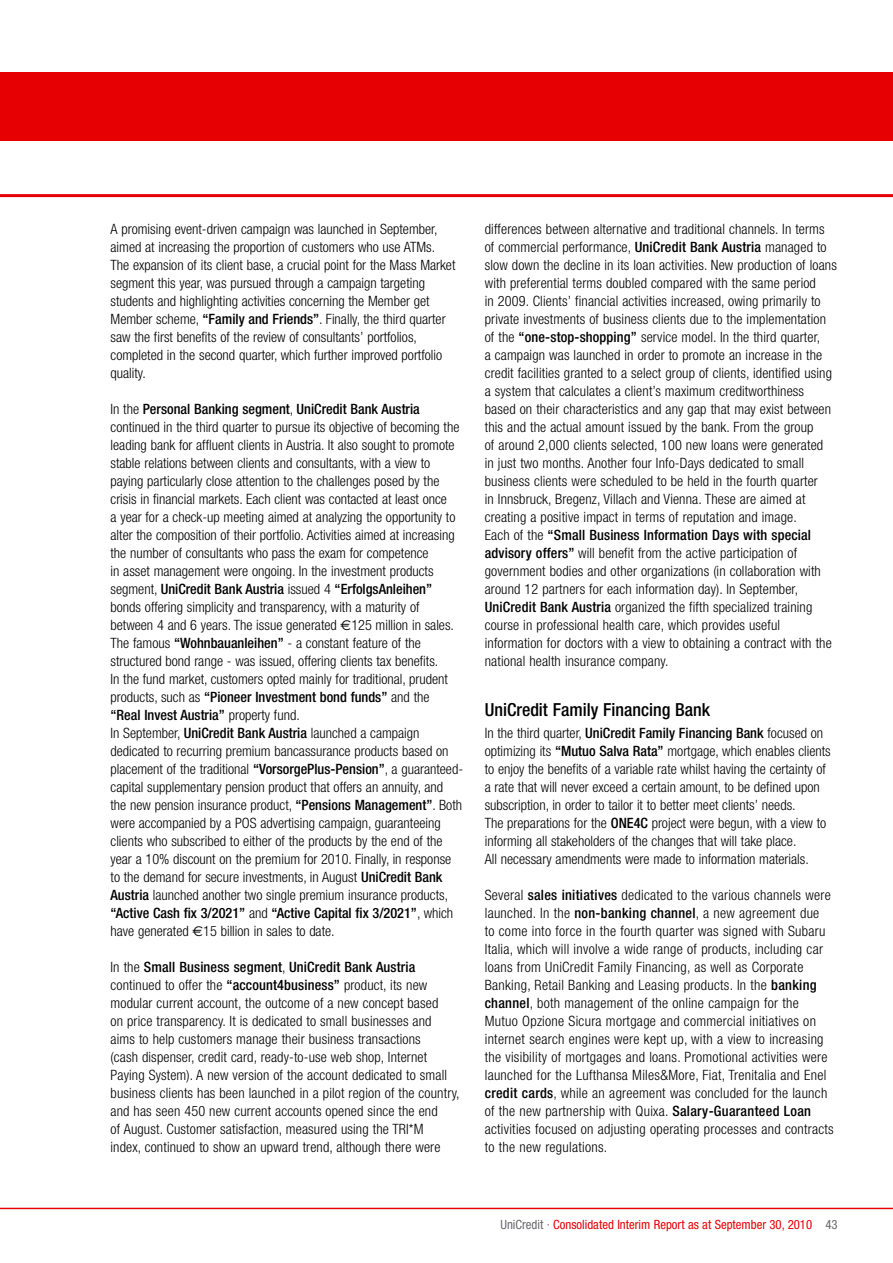
<style>
.page{position:relative;width:893px;height:1263px;background:#fff}
.page>*{position:absolute;margin:0;border:0;box-sizing:border-box;transform-origin:0 0}
.t1{font:500 condensed 18px "Helvetica Neue";color:#000}
.t2{font:300 condensed 14.25px/18px "Helvetica Neue";letter-spacing:.01em;color:#000}
.t3{font:condensed 12.75px "Helvetica Neue";color:#e60004}
.s1{font-weight:500}
.s2{font-family:"Euro Sans";font-weight:400;font-stretch:normal}
.s3{color:#68676c}
</style>
<div class="page">
<div style="left:0;top:72px;width:893px;height:68px;background:#e60004"></div>
<hr style="left:0;top:194px;width:893px;height:3px;background:#e60004">
<hr style="left:0;top:1208px;width:893px;height:1px;background:#e60004">
<p class="t2" style="left:111px;top:221px;width:346px">A promising event-driven campaign was launched in September, aimed at increasing the proportion of customers who use ATMs.<br>The expansion of its client base, a crucial point for the Mass Market segment this year, was pursued through a campaign targeting students and highlighting activities concerning the Member get Member scheme, <span class="s1">“Family and Friends”</span>. Finally, the third quarter saw the first benefits of the review of consultants’ portfolios, completed in the second quarter, which further improved portfolio quality.</p>
<p class="t2" style="left:111px;top:401px;width:354px">In the <span class="s1">Personal Banking segment</span>, <span class="s1">UniCredit Bank Austria </span>continued in the third quarter to pursue its objective of becoming the leading bank for affluent clients in Austria. It also sought to promote stable relations between clients and consultants, with a view to paying particularly close attention to the challenges posed by the crisis in financial markets. Each client was contacted at least once<br>a year for a check-up meeting aimed at analyzing the opportunity to alter the composition of their portfolio. Activities aimed at increasing the number of consultants who pass the exam for competence<br>in asset management were ongoing. In the investment products segment, <span class="s1">UniCredit Bank Austria</span> issued 4 <span class="s1">“ErfolgsAnleihen” </span>bonds offering simplicity and transparency, with a maturity of between 4 and 6 years. The issue generated <span class="s2">€</span>125 million in sales.<br>The famous <span class="s1">“Wohnbauanleihen”</span> - a constant feature of the structured bond range - was issued, offering clients tax benefits.<br>In the fund market, customers opted mainly for traditional, prudent products, such as <span class="s1">“Pioneer Investment bond funds”</span> and the <span class="s1">“Real Invest Austria”</span> property fund.<br>In September, <span class="s1">UniCredit Bank Austria</span> launched a campaign dedicated to recurring premium bancassurance products based on placement of the traditional <span class="s1">“VorsorgePlus-Pension”</span>, a guaranteed&shy;capital supplementary pension product that offers an annuity, and<br>the new pension insurance product, <span class="s1">“Pensions Management”</span>. Both were accompanied by a POS advertising campaign, guaranteeing clients who subscribed to either of the products by the end of the year a 10% discount on the premium for 2010. Finally, in response to the demand for secure investments, in August <span class="s1">UniCredit Bank Austria</span> launched another two single premium insurance products, <span class="s1">“Active Cash fix 3/2021”</span> and <span class="s1">“Active Capital fix 3/2021”</span>, which have generated <span class="s2">€</span>15 billion in sales to date.</p>
<p class="t2" style="left:111px;top:959px;width:351px">In the <span class="s1">Small Business segment</span>, <span class="s1">UniCredit Bank Austria </span>continued to offer the <span class="s1">“account4business”</span> product, its new modular current account, the outcome of a new concept based<br>on price transparency. It is dedicated to small businesses and<br>aims to help customers manage their business transactions<br>(cash dispenser, credit card, ready-to-use web shop, Internet Paying System). A new version of the account dedicated to small business clients has been launched in a pilot region of the country, and has seen 450 new current accounts opened since the end<br>of August. Customer satisfaction, measured using the TRI*M<br>index, continued to show an upward trend, although there were</p>
<p class="t2" style="left:485px;top:221px;width:354px">differences between alternative and traditional channels. In terms of commercial performance, <span class="s1">UniCredit Bank Austria</span> managed to slow down the decline in its loan activities. New production of loans with preferential terms doubled compared with the same period<br>in 2009. Clients’ financial activities increased, owing primarily to private investments of business clients due to the implementation of the <span class="s1">“one-stop-shopping”</span> service model. In the third quarter,<br>a campaign was launched in order to promote an increase in the credit facilities granted to a select group of clients, identified using a system that calculates a client’s maximum creditworthiness based on their characteristics and any gap that may exist between this and the actual amount issued by the bank. From the group<br>of around 2,000 clients selected, 100 new loans were generated<br>in just two months. Another four Info-Days dedicated to small business clients were scheduled to be held in the fourth quarter<br>in Innsbruck, Bregenz, Villach and Vienna. These are aimed at creating a positive impact in terms of reputation and image.<br>Each of the <span class="s1">“Small Business Information Days with special advisory offers”</span> will benefit from the active participation of government bodies and other organizations (in collaboration with around 12 partners for each information day). In September, <span class="s1">UniCredit Bank Austria</span> organized the fifth specialized training course in professional health care, which provides useful information for doctors with a view to obtaining a contract with the national health insurance company.</p>
<p class="t1" style="left:485px;top:703px;width:227px">UniCredit Family Financing Bank</p>
<p class="t2" style="left:485px;top:725px;width:347px">In the third quarter, <span class="s1">UniCredit Family Financing Bank</span> focused on optimizing its <span class="s1">“Mutuo Salva Rata”</span> mortgage, which enables clients to enjoy the benefits of a variable rate whilst having the certainty of a rate that will never exceed a certain amount, to be defined upon subscription, in order to tailor it to better meet clients’ needs.<br>The preparations for the <span class="s1">ONE4C</span> project were begun, with a view to informing all stakeholders of the changes that will take place.<br>All necessary amendments were made to information materials.</p>
<p class="t2" style="left:485px;top:887px;width:351px">Several <span class="s1">sales initiatives</span> dedicated to the various channels were launched. In the <span class="s1">non-banking channel</span>, a new agreement due<br>to come into force in the fourth quarter was signed with Subaru Italia, which will involve a wide range of products, including car loans from UniCredit Family Financing, as well as Corporate Banking, Retail Banking and Leasing products. In the <span class="s1">banking channel</span>, both management of the online campaign for the Mutuo Opzione Sicura mortgage and commercial initiatives on internet search engines were kept up, with a view to increasing the visibility of mortgages and loans. Promotional activities were launched for the Lufthansa Miles&amp;More, Fiat, Trenitalia and Enel <span class="s1">credit cards</span>, while an agreement was concluded for the launch of the new partnership with Quixa. <span class="s1">Salary-Guaranteed Loan </span>activities focused on adjusting operating processes and contracts to the new regulations.</p>
<p class="t3" style="left:500px;top:1220px;width:339px"><span class="s3">UniCredit ·</span> Consolidated Interim Report as at September 30, 2010 <span class="s3">43</span></p>
</div>
